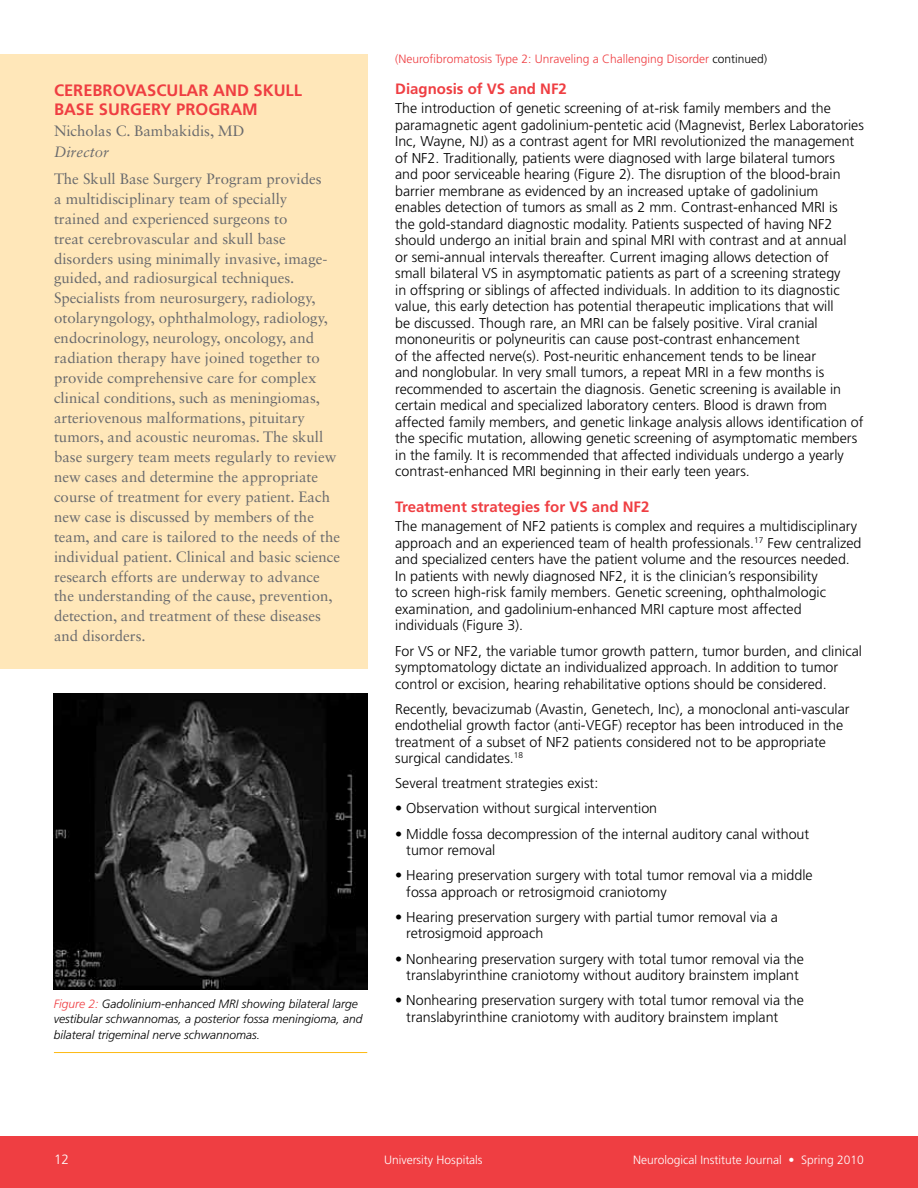
<style>
.page{position:relative;width:918px;height:1188px;background:#fff}
.page>*{position:absolute;margin:0;border:0;box-sizing:border-box;transform-origin:0 0}
.t1{font:700 16.5px "Frutiger LT Std";color:#ef3e42}
.t2{font:15px/20px "Sabon LT Std";color:#696a6d}
.t3{font:700 15px "Frutiger LT Std";color:#ef3e42}
.t4{font:italic 15px "Sabon LT Std";color:#696a6d}
.t5{font:300 14.25px/16.5px "Frutiger LT Std";color:#000}
.t6{font:300 13.5px "Frutiger LT Std";color:#fff}
.t7{font:italic 300 12px/15.1px "Frutiger LT Std";color:#000}
.t8{font:300 12px "Frutiger LT Std";color:#ef3e42}
.t9{font:300 12px "Frutiger LT Std";color:#fff}
.s1{color:#ef3e42}
.s2{color:#000}
</style>
<div class="page">
<div style="left:0;top:1137px;width:918px;height:51px;background:#ef3e42"></div>
<div style="left:0;top:54px;width:367px;height:615px;background:#ffe7b9"></div>
<img style="left:54px;top:693px;width:313px;height:296px">
<hr style="left:54px;top:1052px;width:313px;height:1px;background:#fdb913">
<p class="t1" style="left:54px;top:80px;width:71px">CEREBROVASCULA</p>
<p class="t1" style="left:199px;top:80px;width:28px">R AND</p>
<p class="t1" style="left:254px;top:80px;width:20px">SKULL</p>
<p class="t1" style="left:54px;top:100px;width:191px">BASE SURGERY PROGRAM</p>
<p class="t2" style="left:54px;top:121px;width:192px">Nicholas C. Bambakidis, MD</p>
<p class="t4" style="left:54px;top:144px;width:56px">Director</p>
<p class="t2" style="left:54px;top:169px;width:288px">The Skull Base Surgery Program provides<br>a multidisciplinary team of specially<br>trained and experienced surgeons to<br>treat cerebrovascular and skull base disorders using minimally invasive, image&shy;guided, and radiosurgical techniques.<br>Specialists from neurosurgery, radiology, otolaryngology, ophthalmology, radiology, endocrinology, neurology, oncology, and radiation therapy have joined together to provide comprehensive care for complex clinical conditions, such as meningiomas, arteriovenous malformations, pituitary tumors, and acoustic neuromas. The skull base surgery team meets regularly to review new cases and determine the appropriate course of treatment for every patient. Each new case is discussed by members of the team, and care is tailored to the needs of the individual patient. Clinical and basic science research efforts are underway to advance the understanding of the cause, prevention, detection, and treatment of these diseases and disorders.</p>
<p class="t7" style="left:54px;top:997px;width:310px"><span class="s1">Figure 2:</span> Gadolinium-enhanced MRI showing bilateral large vestibular schwannomas, a posterior fossa meningioma, and bilateral trigeminal nerve schwannomas.</p>
<p class="t8" style="left:395px;top:52px;width:374px">(Neurofibromatosis Type 2: Unraveling a Challenging Disorder <span class="s2">continued)</span></p>
<p class="t3" style="left:395px;top:80px;width:173px">DIAGNOSIS OF VS AND NF2</p>
<p class="t5" style="left:395px;top:100px;width:470px">The introduction of genetic screening of at-risk family members and the paramagnetic agent gadolinium-pentetic acid (Magnevist, Berlex Laboratories Inc, Wayne, NJ) as a contrast agent for MRI revolutionized the management of NF2. Traditionally, patients were diagnosed with large bilateral tumors<br>and poor serviceable hearing (Figure 2). The disruption of the blood-brain barrier membrane as evidenced by an increased uptake of gadolinium enables detection of tumors as small as 2 mm. Contrast-enhanced MRI is<br>the gold-standard diagnostic modality. Patients suspected of having NF2 should undergo an initial brain and spinal MRI with contrast and at annual<br>or semi-annual intervals thereafter. Current imaging allows detection of<br>small bilateral VS in asymptomatic patients as part of a screening strategy<br>in offspring or siblings of affected individuals. In addition to its diagnostic value, this early detection has potential therapeutic implications that will<br>be discussed. Though rare, an MRI can be falsely positive. Viral cranial mononeuritis or polyneuritis can cause post-contrast enhancement<br>of the affected nerve(s). Post-neuritic enhancement tends to be linear<br>and nonglobular. In very small tumors, a repeat MRI in a few months is recommended to ascertain the diagnosis. Genetic screening is available in certain medical and specialized laboratory centers. Blood is drawn from affected family members, and genetic linkage analysis allows identification of the specific mutation, allowing genetic screening of asymptomatic members in the family. It is recommended that affected individuals undergo a yearly contrast-enhanced MRI beginning in their early teen years.</p>
<p class="t3" style="left:395px;top:498px;width:256px">TREATMENT STRATEGIES FOR VS AND NF2</p>
<p class="t5" style="left:395px;top:518px;width:468px">The management of NF2 patients is complex and requires a multidisciplinary approach and an experienced team of health professionals.<sup>17</sup> Few centralized and specialized centers have the patient volume and the resources needed.<br>In patients with newly diagnosed NF2, it is the clinician’s responsibility<br>to screen high-risk family members. Genetic screening, ophthalmologic examination, and gadolinium-enhanced MRI capture most affected individuals (Figure 3).</p>
<p class="t5" style="left:395px;top:643px;width:468px">For VS or NF2, the variable tumor growth pattern, tumor burden, and clinical symptomatology dictate an individualized approach. In addition to tumor control or excision, hearing rehabilitative options should be considered.</p>
<p class="t5" style="left:395px;top:701px;width:456px">Recently, bevacizumab (Avastin, Genetech, Inc), a monoclonal anti-vascular endothelial growth factor (anti-VEGF) receptor has been introduced in the treatment of a subset of NF2 patients considered not to be appropriate surgical candidates.<sup>18</sup></p>
<p class="t5" style="left:395px;top:775px;width:205px">Several treatment strategies exist:</p>
<p class="t5" style="left:395px;top:800px;width:264px">• Observation without surgical intervention</p>
<p class="t5" style="left:406px;top:826px;width:405px;text-indent:-11px">• Middle fossa decompression of the internal auditory canal without tumor removal</p>
<p class="t5" style="left:406px;top:867px;width:408px;text-indent:-11px">• Hearing preservation surgery with total tumor removal via a middle fossa approach or retrosigmoid craniotomy</p>
<p class="t5" style="left:406px;top:909px;width:373px;text-indent:-11px">• Hearing preservation surgery with partial tumor removal via a retrosigmoid approach</p>
<p class="t5" style="left:395px;top:951px;width:410px;text-align:center">• Nonhearing preservation surgery with total tumor removal via the translabyrinthine craniotomy without auditory brainstem implant</p>
<p class="t5" style="left:406px;top:992px;width:399px;text-indent:-11px">• Nonhearing preservation surgery with total tumor removal via the translabyrinthine craniotomy with auditory brainstem implant</p>
<p class="t6" style="left:54px;top:1151px;width:17px">12</p>
<p class="t9" style="left:384px;top:1153px;width:100px">University Hospitals</p>
<p class="t9" style="left:633px;top:1153px;width:232px">Neurological Institute Journal • Spring 2010</p>
</div>
